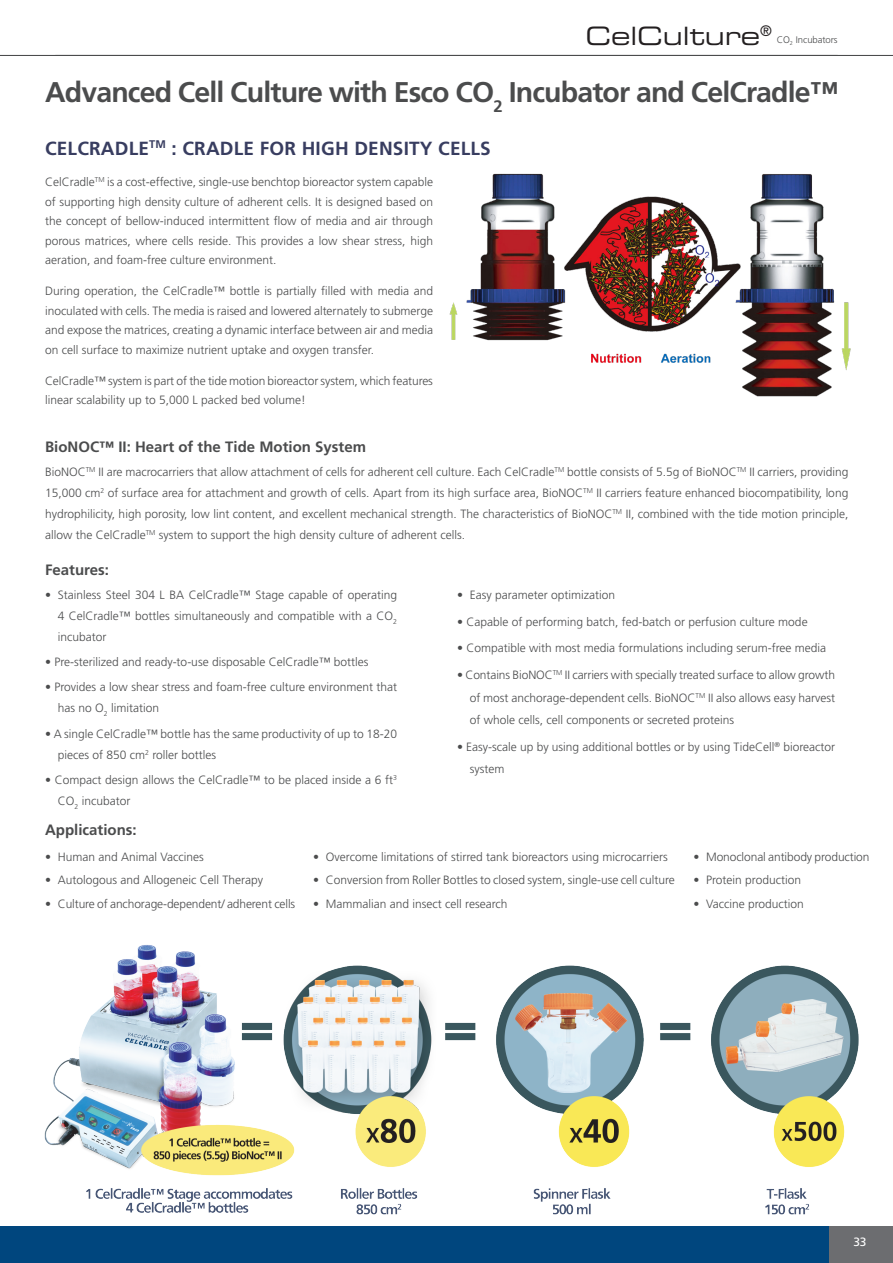
<style>
.page{position:relative;width:893px;height:1263px;background:#fff}
.page>*{position:absolute;margin:0;border:0;box-sizing:border-box;transform-origin:0 0}
.Body_Text_Headlines{font:700 28.5px "Frutiger LT Std";letter-spacing:-.03em;color:#4b4c4d}
.t1{font:25.2px "Eurostile LT Std Ex 2";color:#231f20}
.t2{font:700 19.05px "Frutiger LT Std";letter-spacing:.01em;color:#383d60}
.t3{font:700 15px "Frutiger LT Std";color:#4b4c4d}
.t4{font:14.7px "Eurostile LT Std Ex 2";color:#231f20}
.t5{font:300 12px/19.5px "Frutiger LT Std";color:#4b4c4d;text-align:justify}
.t6{font:12px "Frutiger LT Std";color:#fff}
.t7{font:300 9.6px "Frutiger LT Std";letter-spacing:-.01em;color:#4b4c4d}
</style>
<div class="page">
<hr style="left:0;top:55px;width:838px;height:1px;background:#4b4c4d">
<div style="left:0;top:1226px;width:893px;height:37px;background:#00467e"></div>
<div style="left:829px;top:1226px;width:64px;height:37px;background:#6c6d70"></div>
<hr style="left:55px;top:55px;width:838px;height:1px;background:#4b4c4d">
<img style="left:44px;top:945px;width:815px;height:270px">
<img style="left:449px;top:173px;width:402px;height:224px">
<h2 class="t1" style="left:585px;top:19px;width:176px">CelCulture</h2>
<p class="t4" style="left:760px;top:21px;width:13px">®</p>
<p class="t7" style="left:777px;top:34px;width:62px">CO<sub>2</sub> Incubators</p>
<p class="Body_Text_Headlines" style="left:45px;top:76px;width:795px">Advanced Cell Culture with Esco CO<sub>2</sub> Incubator and CelCradle™</p>
<p class="t2" style="left:45px;top:137px;width:447px">CELCRADLE<sup>TM</sup> : CRADLE FOR HIGH DENSITY CELLS</p>
<p class="t5" style="left:45px;top:173px;width:389px">CelCradle<sup>TM</sup> is a cost-effective, single-use benchtop bioreactor system capable of supporting high density culture of adherent cells. It is designed based on the concept of bellow-induced intermittent flow of media and air through porous matrices, where cells reside. This provides a low shear stress, high aeration, and foam-free culture environment.</p>
<p class="t5" style="left:45px;top:282px;width:390px">During operation, the CelCradle™ bottle is partially filled with media and inoculated with cells. The media is raised and lowered alternately to submerge and expose the matrices, creating a dynamic interface between air and media on cell surface to maximize nutrient uptake and oxygen transfer.</p>
<p class="t5" style="left:45px;top:371px;width:389px">CelCradle™ system is part of the tide motion bioreactor system, which features linear scalability up to 5,000 L packed bed volume!</p>
<p class="t3" style="left:45px;top:437px;width:322px">BioNOC™ II: Heart of the Tide Motion System</p>
<p class="t5" style="left:45px;top:461px;width:805px;line-height:21px">BioNOC<sup>TM</sup> II are macrocarriers that allow attachment of cells for adherent cell culture. Each CelCradle<sup>TM</sup> bottle consists of 5.5g of BioNOC<sup>TM</sup> II carriers, providing 15,000 cm<sup>2</sup> of surface area for attachment and growth of cells. Apart from its high surface area, BioNOC<sup>TM</sup> II carriers feature enhanced biocompatibility, long hydrophilicity, high porosity, low lint content, and excellent mechanical strength. The characteristics of BioNOC<sup>TM</sup> II, combined with the tide motion principle, allow the CelCradle<sup>TM</sup> system to support the high density culture of adherent cells.</p>
<p class="t3" style="left:45px;top:560px;width:65px">Features:</p>
<p class="t5" style="left:58px;top:584px;width:341px;line-height:21px;text-indent:-13px">• Stainless Steel 304 L BA CelCradle™ Stage capable of operating 4 CelCradle™ bottles simultaneously and compatible with a CO<sub>2 </sub>incubator</p>
<p class="t5" style="left:45px;top:652px;width:325px">• Pre-sterilized and ready-to-use disposable CelCradle™ bottles</p>
<p class="t5" style="left:58px;top:677px;width:341px;line-height:21px;text-indent:-13px">• Provides a low shear stress and foam-free culture environment that has no O<sub>2</sub> limitation</p>
<p class="t5" style="left:58px;top:723px;width:341px;line-height:21px;text-indent:-13px">• A single CelCradle™ bottle has the same productivity of up to 18-20 pieces of 850 cm<sup>2</sup> roller bottles</p>
<p class="t5" style="left:58px;top:769px;width:341px;line-height:21px;text-indent:-13px">• Compact design allows the CelCradle™ to be placed inside a 6 ft<sup>3<br></sup>CO<sub>2</sub> incubator</p>
<p class="t3" style="left:45px;top:821px;width:93px">Applications:</p>
<p class="t5" style="left:457px;top:585px;width:160px">• Easy parameter optimization</p>
<p class="t5" style="left:457px;top:612px;width:352px">• Capable of performing batch, fed-batch or perfusion culture mode</p>
<p class="t5" style="left:457px;top:639px;width:371px">• Compatible with most media formulations including serum-free media</p>
<p class="t5" style="left:470px;top:664px;width:367px;line-height:22.5px;text-indent:-13px">• Contains BioNOC<sup>TM</sup> II carriers with specially treated surface to allow growth of most anchorage-dependent cells. BioNOC<sup>TM</sup> II also allows easy harvest of whole cells, cell components or secreted proteins</p>
<p class="t5" style="left:470px;top:736px;width:367px;line-height:22.5px;text-indent:-13px">• Easy-scale up by using additional bottles or by using TideCell<sup>®</sup> bioreactor system</p>
<p class="t5" style="left:45px;top:847px;width:160px">• Human and Animal Vaccines</p>
<p class="t5" style="left:45px;top:871px;width:220px">• Autologous and Allogeneic Cell Therapy</p>
<p class="t5" style="left:45px;top:894px;width:252px">• Culture of anchorage-dependent/ adherent cells</p>
<p class="t5" style="left:313px;top:847px;width:356px">• Overcome limitations of stirred tank bioreactors using microcarriers</p>
<p class="t5" style="left:313px;top:871px;width:363px">• Conversion from Roller Bottles to closed system, single-use cell culture</p>
<p class="t5" style="left:313px;top:894px;width:196px">• Mammalian and insect cell research</p>
<p class="t5" style="left:693px;top:847px;width:178px">• Monoclonal antibody production</p>
<p class="t5" style="left:693px;top:871px;width:109px">• Protein production</p>
<p class="t5" style="left:693px;top:894px;width:112px">• Vaccine production</p>
<p class="t6" style="left:853px;top:1234px;width:15px">33</p>
</div>
